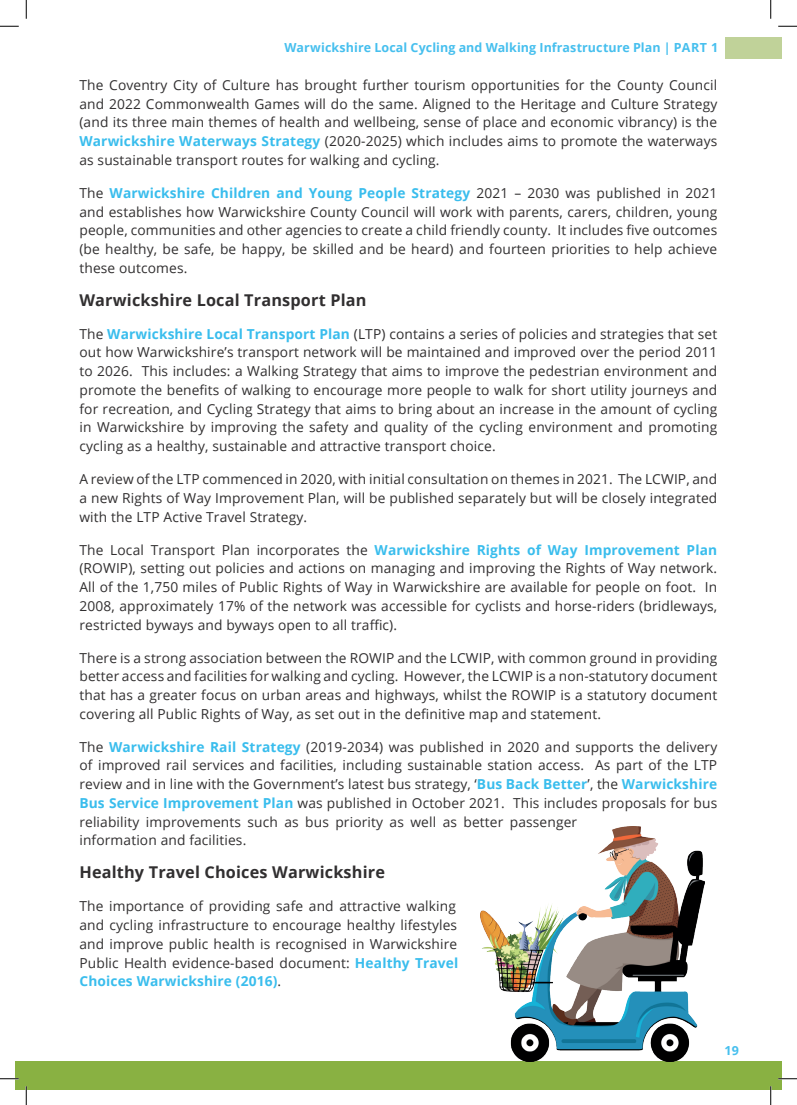
<style>
.page{position:relative;width:797px;height:1105px;background:#fff}
.page>*{position:absolute;margin:0;border:0;box-sizing:border-box;transform-origin:0 0}
.Body_Copy{font:700 16.25px "Open Sans";letter-spacing:.01em;color:#312f30}
.Body_Copy-2{font:13.75px/18.8px "Open Sans";letter-spacing:.01em;color:#312f30;text-align:justify}
.t1{font:700 12.5px "Open Sans";letter-spacing:.005em;color:#46bfee}
.s1{font-weight:700;color:#39bded}
</style>
<div class="page">
<div style="left:16px;top:1061px;width:765px;height:28px;background:#89b142"></div>
<div style="left:724px;top:37px;width:57px;height:21px;background:#c0d299"></div>
<img style="left:480px;top:827px;width:224px;height:234px">
<svg style="left:0;top:25px;width:19px;height:2px"></svg>
<svg style="left:778px;top:25px;width:19px;height:2px"></svg>
<svg style="left:0;top:1078px;width:19px;height:1px"></svg>
<svg style="left:778px;top:1078px;width:19px;height:1px"></svg>
<svg style="left:25px;top:0;width:2px;height:19px"></svg>
<svg style="left:25px;top:1086px;width:2px;height:19px"></svg>
<svg style="left:770px;top:0;width:1px;height:19px"></svg>
<svg style="left:770px;top:1086px;width:1px;height:19px"></svg>
<p class="t1" style="left:284px;top:39px;width:435px">Warwickshire Local Cycling and Walking Infrastructure Plan | PART 1</p>
<p class="Body_Copy-2" style="left:79px;top:75px;width:639px">The Coventry City of Culture has brought further tourism opportunities for the County Council and 2022 Commonwealth Games will do the same. Aligned to the Heritage and Culture Strategy (and its three main themes of health and wellbeing, sense of place and economic vibrancy) is the <span class="s1">Warwickshire Waterways Strategy</span> (2020-2025) which includes aims to promote the waterways as sustainable transport routes for walking and cycling.</p>
<p class="Body_Copy-2" style="left:79px;top:183px;width:639px">The <span class="s1">Warwickshire Children and Young People Strategy</span> 2021 – 2030 was published in 2021 and establishes how Warwickshire County Council will work with parents, carers, children, young people, communities and other agencies to create a child friendly county. It includes five outcomes (be healthy, be safe, be happy, be skilled and be heard) and fourteen priorities to help achieve these outcomes.</p>
<p class="Body_Copy" style="left:79px;top:288px;width:288px">Warwickshire Local Transport Plan</p>
<p class="Body_Copy-2" style="left:79px;top:324px;width:639px">The <span class="s1">Warwickshire Local Transport Plan</span> (LTP) contains a series of policies and strategies that set out how Warwickshire’s transport network will be maintained and improved over the period 2011 to 2026. This includes: a Walking Strategy that aims to improve the pedestrian environment and promote the benefits of walking to encourage more people to walk for short utility journeys and for recreation, and Cycling Strategy that aims to bring about an increase in the amount of cycling in Warwickshire by improving the safety and quality of the cycling environment and promoting cycling as a healthy, sustainable and attractive transport choice.</p>
<p class="Body_Copy-2" style="left:79px;top:469px;width:639px">A review of the LTP commenced in 2020, with initial consultation on themes in 2021. The LCWIP, and a new Rights of Way Improvement Plan, will be published separately but will be closely integrated with the LTP Active Travel Strategy.</p>
<p class="Body_Copy-2" style="left:79px;top:540px;width:639px">The Local Transport Plan incorporates the <span class="s1">Warwickshire Rights of Way Improvement Plan </span>(ROWIP), setting out policies and actions on managing and improving the Rights of Way network.<br>All of the 1,750 miles of Public Rights of Way in Warwickshire are available for people on foot. In 2008, approximately 17% of the network was accessible for cyclists and horse-riders (bridleways, restricted byways and byways open to all traffic).</p>
<p class="Body_Copy-2" style="left:79px;top:648px;width:639px">There is a strong association between the ROWIP and the LCWIP, with common ground in providing better access and facilities for walking and cycling. However, the LCWIP is a non-statutory document that has a greater focus on urban areas and highways, whilst the ROWIP is a statutory document covering all Public Rights of Way, as set out in the definitive map and statement.</p>
<p class="Body_Copy-2" style="left:79px;top:737px;width:639px;text-align:left">The <span class="s1">Warwickshire Rail Strategy</span> (2019-2034) was published in 2020 and supports the delivery of improved rail services and facilities, including sustainable station access. As part of the LTP review and in line with the Government’s latest bus strategy, ‘<span class="s1">Bus Back Better</span>’, the <span class="s1">Warwickshire Bus Service Improvement Plan</span> was published in October 2021. This includes proposals for bus reliability improvements such as bus priority as well as better passenger<br>information and facilities.</p>
<p class="Body_Copy" style="left:79px;top:861px;width:307px">Healthy Travel Choices Warwickshire</p>
<p class="Body_Copy-2" style="left:79px;top:897px;width:380px;text-align:left">The importance of providing safe and attractive walking and cycling infrastructure to encourage healthy lifestyles and improve public health is recognised in Warwickshire Public Health evidence-based document: <span class="s1">Healthy Travel Choices Warwickshire (2016)</span>.</p>
<p class="t1" style="left:724px;top:1042px;width:16px">19</p>
</div>
